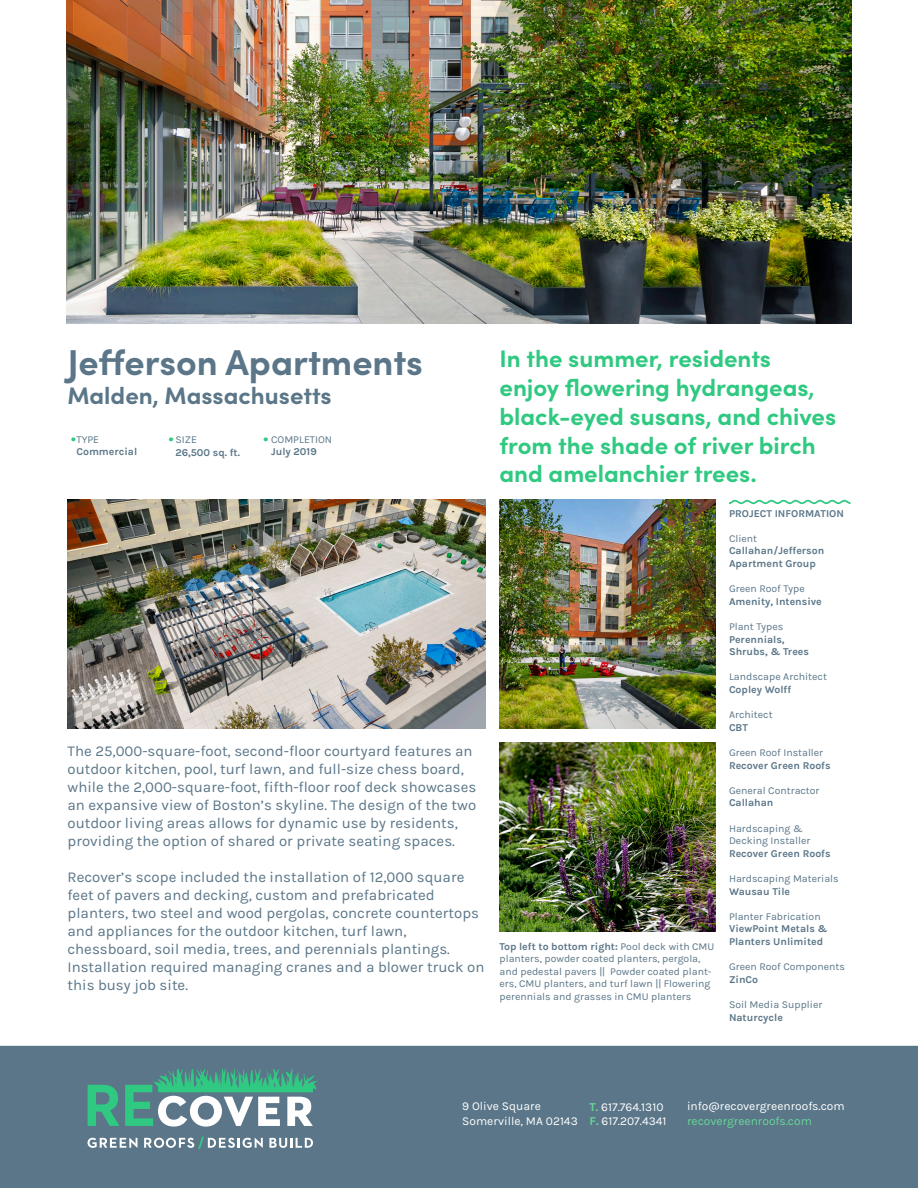
<style>
.page{position:relative;width:918px;height:1188px;background:#fff}
.page>*{position:absolute;margin:0;border:0;box-sizing:border-box;transform-origin:0 0}
.Heading{font:700 36px "Sofia Pro";color:#5a7688}
.t1{font:34.5px "Karla";color:#30c981}
.t2{font:700 24px/28.8px "Sofia Pro";color:#30c981}
.Heading-2{font:700 24px "Sofia Pro";color:#5a7688}
.Body_Text{font:15px/18px "Karla";color:#5a7688}
.t3{font:12px "Karla";color:#fff}
.t4{font:12px "Karla";color:#68d897}
.Sidebar_Bold{font:10.5px/12.6px "Karla";color:#5a7688}
.Sidebar_Bold-2{font:700 10.5px/12.6px "Karla";color:#5a7688}
.Sidebar_Regualr{font:10.5px "Karla";color:#5a7688}
.s1{font-weight:700}
.s2{font-weight:700;color:#68d897}
</style>
<div class="page">
<div style="left:1px;top:1047px;width:916px;height:140px;background:#5a7688"></div>
<div style="left:0;top:1046px;width:918px;height:142px;border:2px solid #5a7688"></div>
<svg style="left:729px;top:499px;width:122px;height:6px"></svg>
<svg style="left:88px;top:1138px;width:49px;height:10px"></svg>
<svg style="left:269px;top:1138px;width:44px;height:10px"></svg>
<svg style="left:88px;top:1085px;width:31px;height:41px"></svg>
<svg style="left:144px;top:1137px;width:119px;height:12px"></svg>
<svg style="left:125px;top:1069px;width:193px;height:58px"></svg>
<img style="left:68px;top:500px;width:418px;height:229px">
<img style="left:500px;top:500px;width:216px;height:229px">
<img style="left:500px;top:742px;width:216px;height:190px">
<img style="left:66px;top:0;width:786px;height:324px">
<p class="Heading" style="left:68px;top:335px;width:357px">Jefferson Apartments</p>
<p class="Heading-2" style="left:68px;top:377px;width:266px">Malden, Massachusetts</p>
<p class="t1" style="left:70px;top:410px;width:8px">.</p>
<p class="Sidebar_Regualr" style="left:271px;top:433px;width:62px">COMPLETION</p>
<p class="Sidebar_Bold-2" style="left:271px;top:445px;width:47px">July 2019</p>
<p class="Sidebar_Regualr" style="left:76px;top:434px;width:24px">TYPE</p>
<p class="t1" style="left:168px;top:411px;width:8px">.</p>
<p class="Sidebar_Bold-2" style="left:76px;top:446px;width:62px">Commercial</p>
<p class="Sidebar_Regualr" style="left:176px;top:434px;width:23px">SIZE</p>
<p class="Sidebar_Bold-2" style="left:176px;top:446px;width:66px">26,500 sq. ft.</p>
<p class="t1" style="left:263px;top:411px;width:8px">.</p>
<p class="Body_Text" style="left:68px;top:743px;width:411px">The 25,000-square-foot, second-floor courtyard features an outdoor kitchen, pool, turf lawn, and full-size chess board, while the 2,000-square-foot, fifth-floor roof deck showcases an expansive view of Boston’s skyline. The design of the two outdoor living areas allows for dynamic use by residents, providing the option of shared or private seating spaces.</p>
<p class="Body_Text" style="left:68px;top:869px;width:418px">Recover’s scope included the installation of 12,000 square feet of pavers and decking, custom and prefabricated planters, two steel and wood pergolas, concrete countertops and appliances for the outdoor kitchen, turf lawn, chessboard, soil media, trees, and perennials plantings.<br>Installation required managing cranes and a blower truck on this busy job site.</p>
<p class="t2" style="left:500px;top:343px;width:338px">In the summer, residents enjoy flowering hydrangeas, black-eyed susans, and chives from the shade of river birch and amelanchier trees.</p>
<p class="Sidebar_Bold" style="left:500px;top:940px;width:216px"><span class="s1">Top left to bottom right:</span> Pool deck with CMU planters, powder coated planters, pergola, and pedestal pavers || Powder coated plant&shy;ers, CMU planters, and turf lawn || Flowering perennials and grasses in CMU planters</p>
<p class="Sidebar_Bold-2" style="left:729px;top:507px;width:116px">PROJECT INFORMATION</p>
<p class="Sidebar_Bold" style="left:729px;top:532px;width:30px">Client</p>
<p class="Sidebar_Bold-2" style="left:729px;top:545px;width:97px">Callahan/Jefferson<br>Apartment Group</p>
<p class="Sidebar_Bold" style="left:729px;top:583px;width:77px">Green Roof Type</p>
<p class="Sidebar_Bold-2" style="left:729px;top:595px;width:94px">Amenity, Intensive</p>
<p class="Sidebar_Bold" style="left:729px;top:620px;width:56px">Plant Types</p>
<p class="Sidebar_Bold-2" style="left:729px;top:633px;width:57px">Perennials,</p>
<p class="Sidebar_Bold-2" style="left:729px;top:645px;width:81px">Shrubs, &amp; Trees</p>
<p class="Sidebar_Bold" style="left:729px;top:671px;width:99px">Landscape Architect</p>
<p class="Sidebar_Bold-2" style="left:729px;top:683px;width:64px">Copley Wolff</p>
<p class="Sidebar_Bold" style="left:729px;top:709px;width:45px">Architect</p>
<p class="Sidebar_Bold-2" style="left:729px;top:721px;width:21px">CBT</p>
<p class="Sidebar_Bold" style="left:729px;top:746px;width:96px">Green Roof Installer</p>
<p class="Sidebar_Bold-2" style="left:729px;top:759px;width:103px">Recover Green Roofs</p>
<p class="Sidebar_Bold" style="left:729px;top:784px;width:92px">General Contractor</p>
<p class="Sidebar_Bold-2" style="left:729px;top:797px;width:46px">Callahan</p>
<p class="Sidebar_Bold" style="left:729px;top:822px;width:75px">Hardscaping &amp;</p>
<p class="Sidebar_Bold" style="left:729px;top:835px;width:83px">Decking Installer</p>
<p class="Sidebar_Bold-2" style="left:729px;top:847px;width:103px">Recover Green Roofs</p>
<p class="Sidebar_Bold" style="left:729px;top:872px;width:111px">Hardscaping Materials</p>
<p class="Sidebar_Bold-2" style="left:729px;top:885px;width:63px">Wausau Tile</p>
<p class="Sidebar_Bold" style="left:729px;top:910px;width:93px">Planter Fabrication</p>
<p class="Sidebar_Bold-2" style="left:729px;top:923px;width:100px">ViewPoint Metals &amp;</p>
<p class="Sidebar_Bold-2" style="left:729px;top:935px;width:96px">Planters Unlimited</p>
<p class="Sidebar_Bold" style="left:729px;top:961px;width:117px">Green Roof Components</p>
<p class="Sidebar_Bold-2" style="left:729px;top:973px;width:31px">ZinCo</p>
<p class="Sidebar_Bold" style="left:729px;top:998px;width:95px">Soil Media Supplier</p>
<p class="Sidebar_Bold-2" style="left:729px;top:1011px;width:55px">Naturcycle</p>
<p class="t3" style="left:462px;top:1100px;width:80px">9 Olive Square</p>
<p class="t3" style="left:462px;top:1114px;width:117px">Somerville, MA 02143</p>
<p class="t3" style="left:590px;top:1100px;width:75px"><span class="s2">T.</span> 617.764.1310</p>
<p class="t3" style="left:590px;top:1114px;width:78px"><span class="s2">F.</span> 617.207.4341</p>
<p class="t3" style="left:687px;top:1100px;width:159px">info@recovergreenroofs.com</p>
<p class="t4" style="left:687px;top:1114px;width:126px">recovergreenroofs.com</p>
</div>
